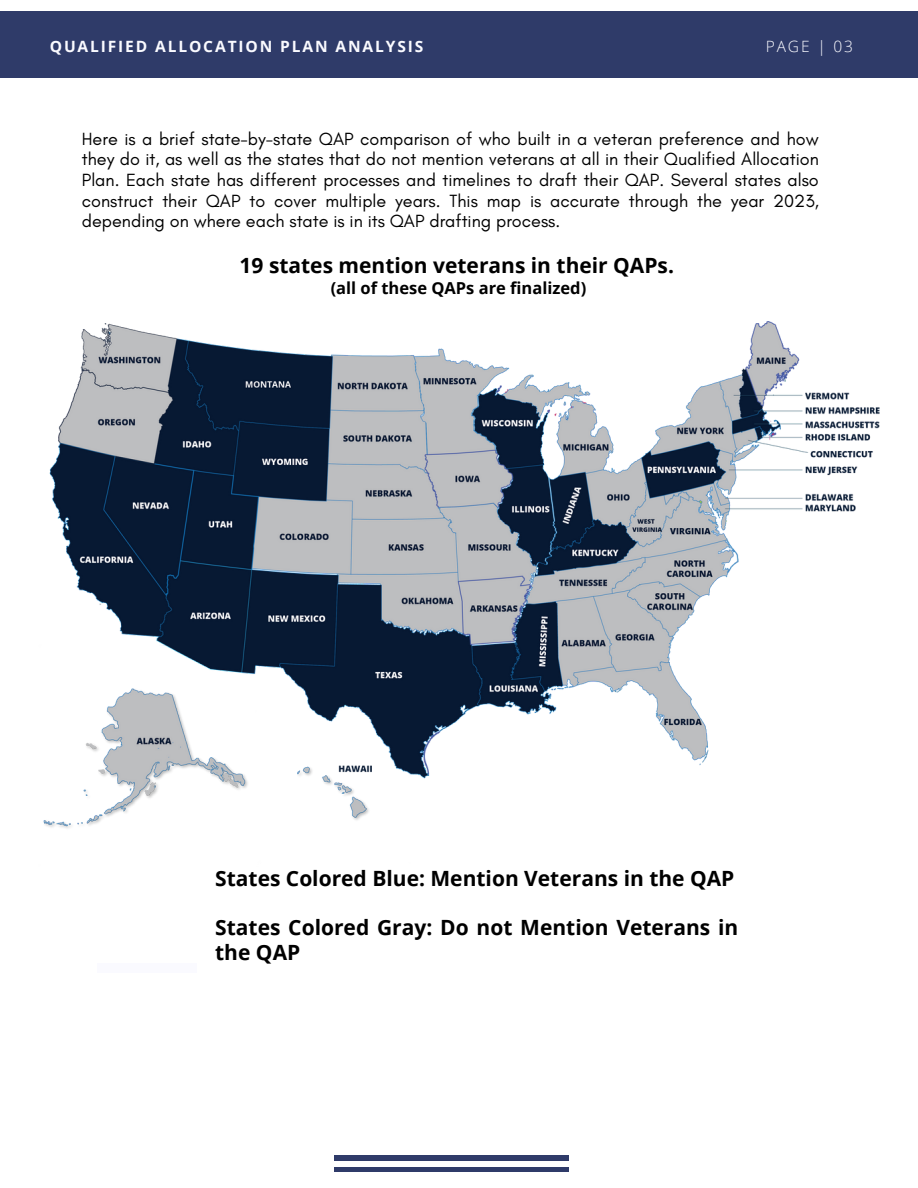
<style>
.page{position:relative;width:918px;height:1188px;background:#fff}
.page>*{position:absolute;margin:0;border:0;box-sizing:border-box;transform-origin:0 0}
.t1{font:700 21px/25.8px "Open Sans";color:#000}
.t2{font:18px/20.7px "Glacial Indifference";color:#000;text-align:justify}
.t3{font:700 16.5px "Open Sans";color:#000}
.t4{font:700 15.6px "Open Sans";letter-spacing:.12em;color:#fafaff}
.t5{font:300 15.6px "Open Sans";letter-spacing:.12em;color:#fafaff}
</style>
<div class="page">
<div style="left:98px;top:964px;width:99px;height:9px;background:#fafaff"></div>
<div style="left:0;top:11px;width:918px;height:67px;background:#2f3b69"></div>
<div style="left:335px;top:1167px;width:234px;height:5px;background:#2f3b69"></div>
<div style="left:335px;top:1156px;width:234px;height:5px;background:#2f3b69"></div>
<img style="left:43px;top:322px;width:836px;height:507px">
<p class="t4" style="left:50px;top:36px;width:375px">QUALIFIED ALLOCATION PLAN ANALYSIS</p>
<p class="t5" style="left:766px;top:36px;width:89px">PAGE | 03</p>
<p class="t2" style="left:82px;top:128px;width:739px">Here is a brief state-by-state QAP comparison of who built in a veteran preference and how they do it, as well as the states that do not mention veterans at all in their Qualified Allocation Plan. Each state has different processes and timelines to draft their QAP. Several states also construct their QAP to cover multiple years. This map is accurate through the year 2023, depending on where each state is in its QAP drafting process.</p>
<p class="t1" style="left:240px;top:252px;width:436px">19 states mention veterans in their QAPs.</p>
<p class="t3" style="left:331px;top:277px;width:257px">(all of these QAPs are finalized)</p>
<p class="t1" style="left:215px;top:865px;width:521px">States Colored Blue: Mention Veterans in the QAP</p>
<p class="t1" style="left:215px;top:914px;width:525px">States Colored Gray: Do not Mention Veterans in the QAP</p>
</div>
